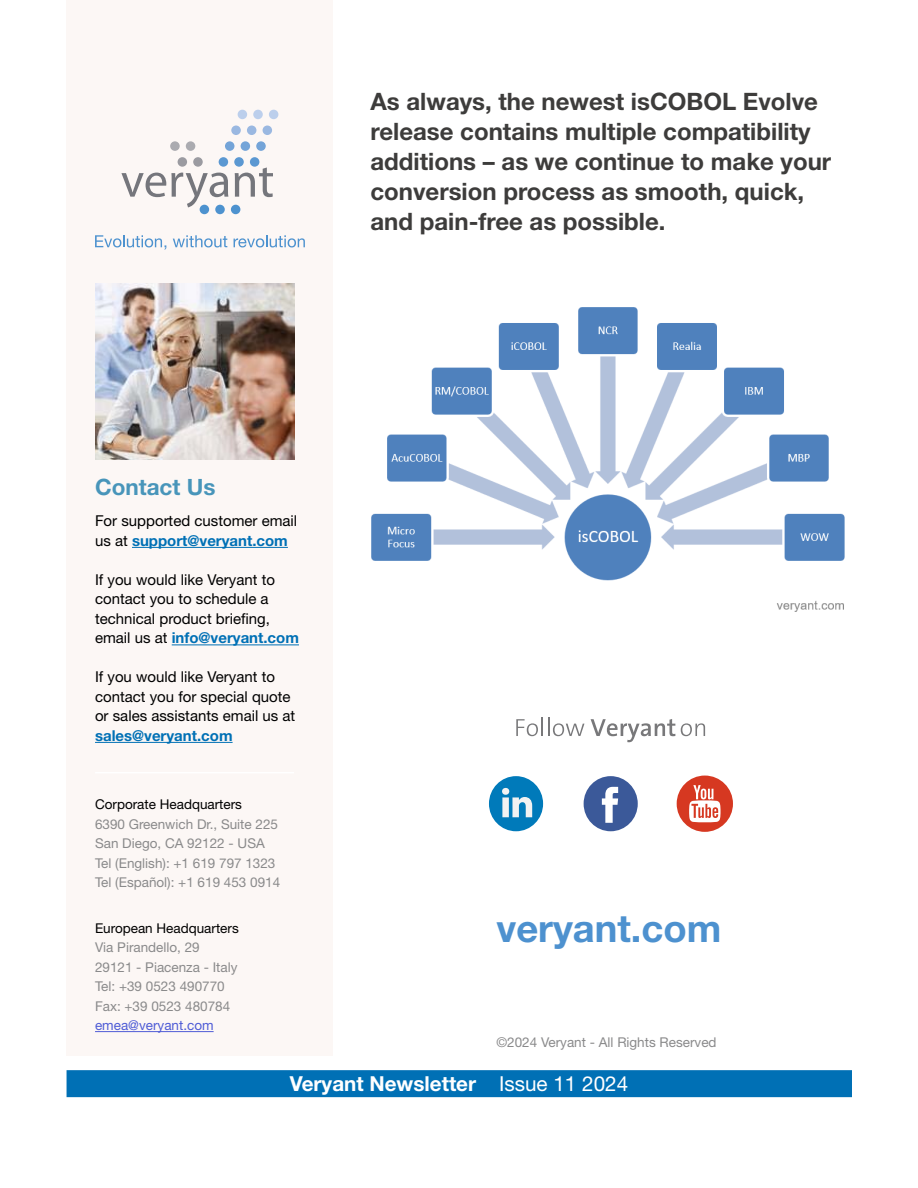
<style>
.page{position:relative;width:918px;height:1188px;background:#fff}
.page>*{position:absolute;margin:0;border:0;box-sizing:border-box;transform-origin:0 0}
.t1{font:700 38.25px "Helvetica Neue LT Std";color:#4d91cf}
.t2{font:700 24px/30px "Helvetica Neue LT Std";color:#3d3c3b}
.t3{font:700 22.5px "Helvetica Neue LT Std";color:#4895ba}
.t4{font:700 20.7px "Helvetica Neue LT Std";color:#fff}
.t5{font:15px/19.5px "Helvetica Neue LT Std";color:#000}
.t6{font:700 15px "Helvetica Neue LT Std";color:#0070b5}
.t7{font:13.5px/19.5px "Helvetica Neue LT Std";color:#8a8a8b}
.t8{font:13.5px "Helvetica Neue LT Std";color:#000}
.t9{font:13.5px "Helvetica Neue LT Std";color:#4f5cd6}
.s1{font-weight:700;color:#0070b5}
.s2{font-weight:400}
</style>
<div class="page">
<svg style="left:516px;top:718px;width:68px;height:18px"></svg>
<svg style="left:591px;top:719px;width:84px;height:23px"></svg>
<svg style="left:681px;top:723px;width:24px;height:13px"></svg>
<div style="left:67px;top:1070px;width:785px;height:27px;background:#0070b5"></div>
<img style="left:371px;top:307px;width:474px;height:305px">
<div style="left:67px;top:0;width:266px;height:1056px;background:#fcf7f5"></div>
<svg style="left:95px;top:235px;width:71px;height:15px"></svg>
<svg style="left:173px;top:235px;width:54px;height:12px"></svg>
<svg style="left:234px;top:235px;width:71px;height:12px"></svg>
<svg style="left:121px;top:173px;width:107px;height:34px"></svg>
<svg style="left:235px;top:167px;width:38px;height:30px"></svg>
<div style="left:200px;top:205px;width:9px;height:9px;background:#4d92cf;border-radius:50%"></div>
<div style="left:170px;top:141px;width:10px;height:10px;background:#ababb0;border-radius:50%"></div>
<div style="left:178px;top:157px;width:9px;height:10px;background:#9b9ba1;border-radius:50%"></div>
<div style="left:215px;top:205px;width:10px;height:9px;background:#4d92cf;border-radius:50%"></div>
<div style="left:186px;top:141px;width:9px;height:10px;background:#ababb0;border-radius:50%"></div>
<div style="left:193px;top:157px;width:10px;height:10px;background:#9b9ba1;border-radius:50%"></div>
<div style="left:219px;top:157px;width:9px;height:10px;background:#5b98d2;border-radius:50%"></div>
<div style="left:225px;top:141px;width:9px;height:10px;background:#74a4d8;border-radius:50%"></div>
<div style="left:231px;top:126px;width:10px;height:9px;background:#9ab8e1;border-radius:50%"></div>
<div style="left:238px;top:110px;width:9px;height:9px;background:#bccfec;border-radius:50%"></div>
<div style="left:234px;top:157px;width:10px;height:10px;background:#5b98d2;border-radius:50%"></div>
<div style="left:241px;top:141px;width:9px;height:10px;background:#74a4d8;border-radius:50%"></div>
<div style="left:247px;top:126px;width:9px;height:9px;background:#9ab8e1;border-radius:50%"></div>
<div style="left:253px;top:110px;width:10px;height:9px;background:#bccfec;border-radius:50%"></div>
<div style="left:231px;top:205px;width:9px;height:9px;background:#4d92cf;border-radius:50%"></div>
<div style="left:250px;top:157px;width:9px;height:10px;background:#5b98d2;border-radius:50%"></div>
<div style="left:256px;top:141px;width:10px;height:10px;background:#74a4d8;border-radius:50%"></div>
<div style="left:263px;top:126px;width:9px;height:9px;background:#9ab8e1;border-radius:50%"></div>
<div style="left:269px;top:110px;width:9px;height:9px;background:#bccfec;border-radius:50%"></div>
<hr style="left:132px;top:547px;width:156px;height:1px;background:#0070b5">
<hr style="left:172px;top:645px;width:127px;height:1px;background:#0070b5">
<hr style="left:95px;top:742px;width:138px;height:1px;background:#0070b5">
<hr style="left:95px;top:1031px;width:119px;height:1px;background:#4f5cd6">
<hr style="left:95px;top:772px;width:199px;height:1px;background:#fff">
<div style="left:489px;top:776px;width:54px;height:55px;background:#007aba;border-radius:50%"></div>
<svg style="left:502px;top:788px;width:30px;height:29px"></svg>
<div style="left:584px;top:776px;width:54px;height:55px;background:#3b5999;border-radius:50%"></div>
<svg style="left:602px;top:787px;width:16px;height:36px"></svg>
<svg style="left:677px;top:776px;width:56px;height:56px"></svg>
<img style="left:95px;top:283px;width:200px;height:177px">
<h2 class="t2" style="left:370px;top:86px;width:462px">As always, the newest isCOBOL Evolve release contains multiple compatibility additions – as we continue to make your conversion process as smooth, quick, and pain-free as possible.</h2>
<h3 class="t3" style="left:95px;top:473px;width:122px">Contact Us</h3>
<p class="t5" style="left:95px;top:511px;width:204px">For supported customer email us at <span class="s1">support@veryant.com</span></p>
<p class="t5" style="left:95px;top:570px;width:205px">If you would like Veryant to contact you to schedule a technical product briefing, email us at <span class="s1">info@veryant.com</span></p>
<p class="t5" style="left:95px;top:667px;width:202px">If you would like Veryant to contact you for special quote or sales assistants email us at</p>
<p class="t6" style="left:95px;top:726px;width:139px">sales@veryant.com</p>
<p class="t8" style="left:95px;top:797px;width:149px">Corporate Headquarters</p>
<p class="t7" style="left:95px;top:814px;width:187px">6390 Greenwich Dr., Suite 225<br>San Diego, CA 92122 - USA<br>Tel (English): +1 619 797 1323<br>Tel (Español): +1 619 453 0914</p>
<p class="t8" style="left:95px;top:920px;width:145px">European Headquarters</p>
<p class="t7" style="left:95px;top:938px;width:144px">Via Pirandello, 29<br>29121 - Piacenza - Italy<br>Tel: +39 0523 490770<br>Fax: +39 0523 480784</p>
<p class="t9" style="left:95px;top:1017px;width:120px">emea@veryant.com</p>
<h1 class="t1" style="left:496px;top:905px;width:226px">veryant.com</h1>
<p class="t7" style="left:496px;top:1032px;width:222px">©2024 Veryant - All Rights Reserved</p>
<h3 class="t4" style="left:290px;top:1070px;width:340px">Veryant Newsletter <span class="s2">Issue 11 2024</span></h3>
</div>
